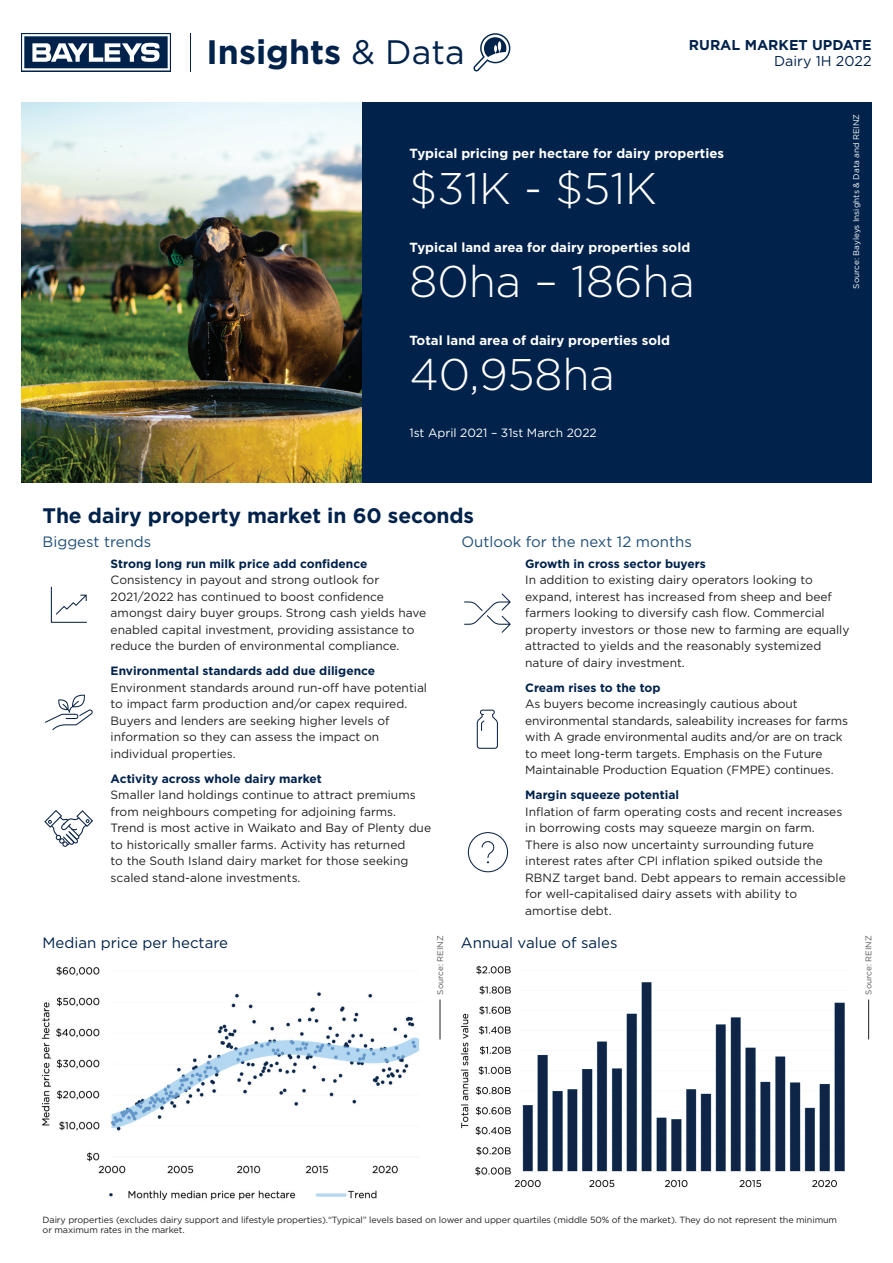
<style>
.page{position:relative;width:893px;height:1263px;background:#fff}
.page>*{position:absolute;margin:0;border:0;box-sizing:border-box;transform-origin:0 0}
.t1{font:300 44.25px "Gotham";color:#fff}
.t2{font:700 33.9px "Gotham";color:#00224b}
.t3{font:700 21px "Gotham";letter-spacing:-.005em;color:#00224b}
.t4{font:15px "Gotham";color:#00224b}
.t5{font:15px "Gotham";color:#214f76}
.t6{font:700 14.25px "Gotham";color:#00224b}
.t7{font:14.25px "Gotham";color:#00224b}
.t8{font:700 13.2px "Gotham";color:#fff}
.t9{font:12px/16.5px "Gotham";color:#231f20}
.t10{font:700 12px "Gotham";color:#00224b}
.t11{font:12px "Gotham";color:#fff}
.t12{font:9px/10.5px "Gotham";letter-spacing:-.01em;color:#231f20}
.t13{font:8.25px "Gotham";color:#fff}
.t14{font:8.25px "Gotham";color:#57585a}
.s1{font-weight:400}
</style>
<div class="page">
<div style="left:361px;top:102px;width:510px;height:381px;background:#00224b"></div>
<svg style="left:21px;top:33px;width:150px;height:38px"></svg>
<svg style="left:22px;top:34px;width:148px;height:36px"></svg>
<hr style="left:190px;top:33px;width:1px;height:38px;background:#00224b">
<svg style="left:473px;top:33px;width:37px;height:38px"></svg>
<svg style="left:477px;top:710px;width:21px;height:39px"></svg>
<svg style="left:464px;top:593px;width:47px;height:40px"></svg>
<svg style="left:51px;top:587px;width:36px;height:36px"></svg>
<svg style="left:45px;top:695px;width:48px;height:35px"></svg>
<svg style="left:44px;top:810px;width:49px;height:37px"></svg>
<svg style="left:468px;top:832px;width:40px;height:40px"></svg>
<img style="left:21px;top:102px;width:340px;height:381px">
<hr style="left:440px;top:999px;width:1px;height:40px;background:#231f20">
<hr style="left:868px;top:999px;width:1px;height:40px;background:#231f20">
<img style="left:41px;top:966px;width:379px;height:234px">
<img style="left:461px;top:965px;width:384px;height:223px">
<h2 class="t2" style="left:207px;top:29px;width:260px">Insights <span class="s1">&amp; Data</span></h2>
<p class="t6" style="left:689px;top:36px;width:184px">RURAL MARKET UPDATE</p>
<p class="t7" style="left:774px;top:52px;width:99px">Dairy 1H 2022</p>
<p class="t8" style="left:409px;top:145px;width:316px">Typical pricing per hectare for dairy properties</p>
<h1 class="t1" style="left:409px;top:161px;width:249px">$31K - $51K</h1>
<p class="t8" style="left:409px;top:238px;width:282px">Typical land area for dairy properties sold</p>
<h1 class="t1" style="left:409px;top:254px;width:287px">80ha – 186ha</h1>
<p class="t8" style="left:409px;top:332px;width:262px">Total land area of dairy properties sold</p>
<h1 class="t1" style="left:409px;top:347px;width:207px">40,958ha</h1>
<p class="t11" style="left:409px;top:425px;width:189px">1st April 2021 – 31st March 2022</p>
<p class="t13" style="left:851px;top:289px;width:176px;rotate:-90deg">Source: Bayleys Insights &amp; Data and REINZ</p>
<h3 class="t3" style="left:43px;top:502px;width:433px">The dairy property market in 60 seconds</h3>
<p class="t5" style="left:43px;top:532px;width:110px">Biggest trends</p>
<p class="t10" style="left:111px;top:555px;width:258px">Strong long run milk price add confidence</p>
<p class="t9" style="left:111px;top:571px;width:317px">Consistency in payout and strong outlook for 2021/2022 has continued to boost confidence amongst dairy buyer groups. Strong cash yields have enabled capital investment, providing assistance to reduce the burden of environmental compliance.</p>
<p class="t10" style="left:111px;top:663px;width:266px">Environmental standards add due diligence</p>
<p class="t9" style="left:111px;top:679px;width:318px">Environment standards around run-off have potential to impact farm production and/or capex required.<br>Buyers and lenders are seeking higher levels of information so they can assess the impact on individual properties.</p>
<p class="t10" style="left:111px;top:770px;width:213px">Activity across whole dairy market</p>
<p class="t9" style="left:111px;top:786px;width:322px">Smaller land holdings continue to attract premiums from neighbours competing for adjoining farms.<br>Trend is most active in Waikato and Bay of Plenty due to historically smaller farms. Activity has returned<br>to the South Island dairy market for those seeking scaled stand-alone investments.</p>
<p class="t5" style="left:461px;top:532px;width:232px">Outlook for the next 12 months</p>
<p class="t10" style="left:525px;top:555px;width:182px">Growth in cross sector buyers</p>
<p class="t9" style="left:525px;top:571px;width:326px">In addition to existing dairy operators looking to expand, interest has increased from sheep and beef farmers looking to diversify cash flow. Commercial property investors or those new to farming are equally attracted to yields and the reasonably systemized nature of dairy investment.</p>
<p class="t10" style="left:525px;top:679px;width:137px">Cream rises to the top</p>
<p class="t9" style="left:525px;top:695px;width:324px">As buyers become increasingly cautious about environmental standards, saleability increases for farms with A grade environmental audits and/or are on track to meet long-term targets. Emphasis on the Future Maintainable Production Equation (FMPE) continues.</p>
<p class="t10" style="left:525px;top:787px;width:155px">Margin squeeze potential</p>
<p class="t9" style="left:525px;top:803px;width:322px">Inflation of farm operating costs and recent increases in borrowing costs may squeeze margin on farm.<br>There is also now uncertainty surrounding future interest rates after CPI inflation spiked outside the RBNZ target band. Debt appears to remain accessible for well-capitalised dairy assets with ability to amortise debt.</p>
<p class="t14" style="left:435px;top:994px;width:61px;rotate:-90deg">Source: REINZ</p>
<p class="t14" style="left:863px;top:994px;width:61px;rotate:-90deg">Source: REINZ</p>
<p class="t4" style="left:43px;top:933px;width:187px">Median price per hectare</p>
<p class="t4" style="left:461px;top:933px;width:158px">Annual value of sales</p>
<p class="t12" style="left:43px;top:1214px;width:796px">Dairy properties (excludes dairy support and lifestyle properties).“Typical” levels based on lower and upper quartiles (middle 50% of the market). They do not represent the minimum or maximum rates in the market.</p>
</div>
